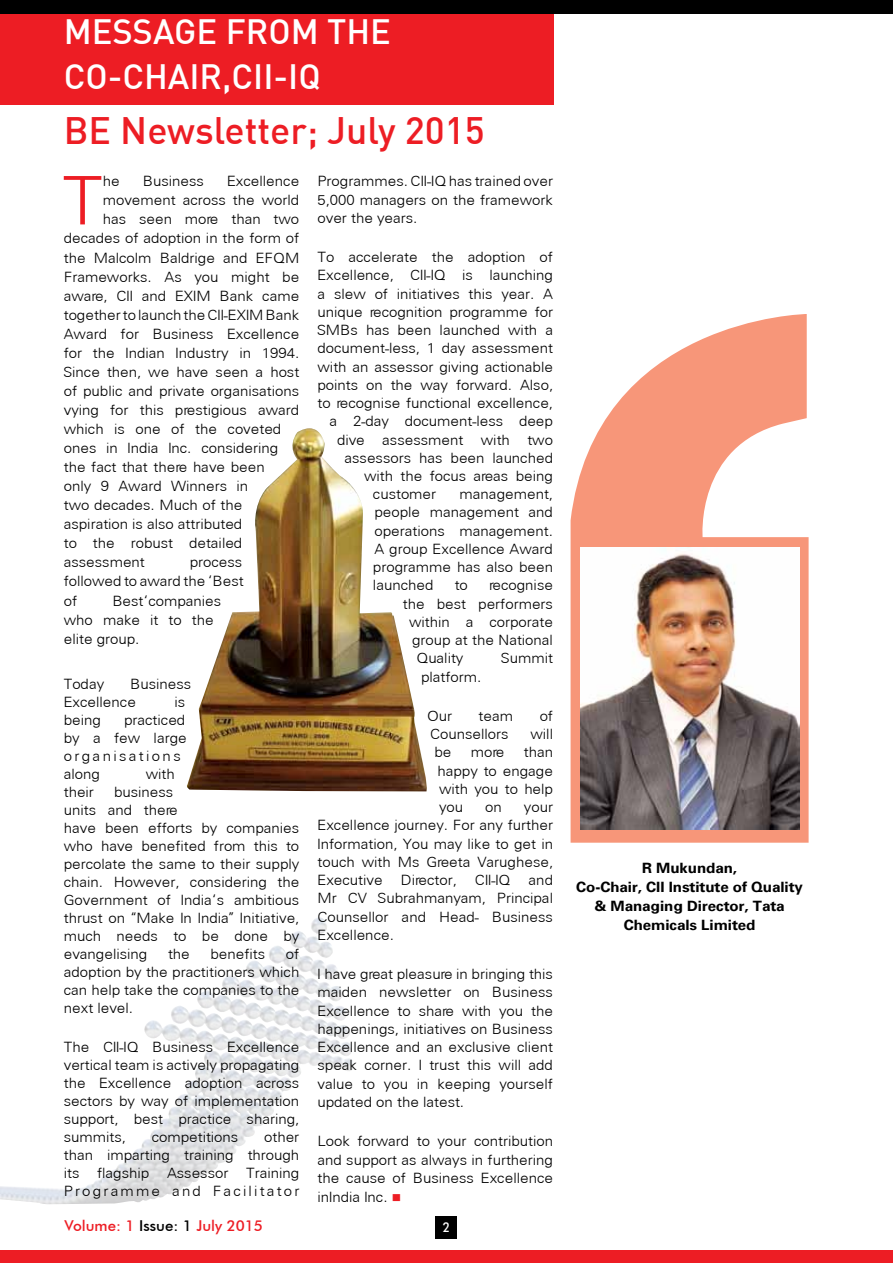
<style>
.page{position:relative;width:893px;height:1263px;background:#fff}
.page>*{position:absolute;margin:0;border:0;box-sizing:border-box;transform-origin:0 0}
.t1{font:67.05px "Light G Esans";color:#ed1d24;scale:1.05 1}
.t2{font:500 37.5px "DIN";color:#ed1d24}
.t3{font:500 34.5px/45px "DIN";color:#fff}
.t4{font:500 15px "Futura BT";color:#ed1d24}
.t5{font:14.25px/18.3px "Light G Esans";color:#000;text-align:justify;scale:1.05 1}
.t6{font:700 14.25px/19px "Reg G Esans";color:#000;text-align:center;scale:1.05 1}
.t7{font:500 13.5px "Futura BT";color:#fff;scale:.9 1}
.s1{color:#ed1d24}
.s2{color:#000}
</style>
<div class="page">
<div style="left:0;top:14px;width:554px;height:90px;background:#ed1d24"></div>
<div style="left:0;top:0;width:893px;height:14px;background:#000"></div>
<div style="left:0;top:1250px;width:893px;height:13px;background:#ed1d24"></div>
<div style="left:436px;top:1216px;width:21px;height:22px;background:#000"></div>
<svg style="left:571px;top:314px;width:238px;height:529px;fill:#f79679"></svg>
<img style="left:580px;top:547px;width:219px;height:282px">
<img style="left:0;top:922px;width:342px;height:282px">
<img style="left:187px;top:428px;width:240px;height:363px">
<h3 class="t3" style="left:64px;top:8px;width:329px">MESSAGE FROM THE<br>CO-CHAIR,CII-IQ</h3>
<h2 class="t2" style="left:64px;top:107px;width:422px">BE Newsletter; July 2015</h2>
<h1 class="t1" style="left:62px;top:158px;width:40px">T</h1>
<p class="t5" style="left:103px;top:172px;width:18px">he</p>
<p class="t5" style="left:143px;top:172px;width:60px">Business</p>
<p class="t5" style="left:227px;top:172px;width:70px">Excellence</p>
<p class="t5" style="left:103px;top:191px;width:189px">movement across the world</p>
<p class="t5" style="left:103px;top:210px;width:189px">has seen more than two</p>
<p class="t5" style="left:64px;top:229px;width:226px">decades of adoption in the form of</p>
<p class="t5" style="left:64px;top:248px;width:226px">the Malcolm Baldrige and EFQM</p>
<p class="t5" style="left:64px;top:267px;width:226px">Frameworks. As you might be</p>
<p class="t5" style="left:64px;top:286px;width:226px">aware, CII and EXIM Bank came</p>
<p class="t5" style="left:64px;top:305px;width:226px">together to launch the CII-EXIM Bank</p>
<p class="t5" style="left:64px;top:324px;width:226px">Award for Business Excellence</p>
<p class="t5" style="left:64px;top:343px;width:226px">for the Indian Industry in 1994.</p>
<p class="t5" style="left:64px;top:362px;width:226px">Since then, we have seen a host</p>
<p class="t5" style="left:64px;top:381px;width:226px">of public and private organisations</p>
<p class="t5" style="left:64px;top:400px;width:226px">vying for this prestigious award</p>
<p class="t5" style="left:64px;top:419px;width:209px">which is one of the coveted</p>
<p class="t5" style="left:64px;top:438px;width:206px">ones in India Inc. considering</p>
<p class="t5" style="left:64px;top:457px;width:193px">the fact that there have been</p>
<p class="t5" style="left:64px;top:476px;width:177px">only 9 Award Winners in</p>
<p class="t5" style="left:64px;top:495px;width:172px">two decades. Much of the</p>
<p class="t5" style="left:64px;top:514px;width:171px">aspiration is also attributed</p>
<p class="t5" style="left:64px;top:534px;width:172px">to the robust detailed</p>
<p class="t5" style="left:64px;top:553px;width:79px">assessment</p>
<p class="t5" style="left:64px;top:552px;width:173px;line-height:19px;text-indent:126px">process followed to award the ‘Best of</p>
<p class="t5" style="left:64px;top:590px;width:151px;line-height:19px;text-align:left;text-indent:49px">Best‘companies who make it to the elite group.</p>
<p class="t5" style="left:64px;top:674px;width:40px">Today</p>
<p class="t5" style="left:64px;top:674px;width:123px;text-indent:66px">Business<br>Excellence</p>
<p class="t5" style="left:175px;top:692px;width:12px">is</p>
<p class="t5" style="left:64px;top:710px;width:119px;text-align:left;text-indent:60px">practiced by a few large organisations along</p>
<p class="t5" style="left:64px;top:710px;width:37px">being</p>
<p class="t5" style="left:146px;top:764px;width:29px">with</p>
<p class="t5" style="left:64px;top:782px;width:226px;text-align:left;text-indent:50px">business<br>units and there<br>have been efforts by companies who have benefited from this to percolate the same to their supply chain. However, considering the<br>Government of India‘s ambitious thrust on “Make In India” Initiative, much needs to be done by evangelising</p>
<p class="t5" style="left:64px;top:782px;width:30px">their</p>
<p class="t5" style="left:64px;top:944px;width:226px;text-indent:222px">of adoption by the practitioners which can help take the companies to the next level.</p>
<p class="t5" style="left:64px;top:1038px;width:226px">The CII-IQ Business Excellence vertical team is actively propagating the Excellence adoption across sectors by way of implementation support, best practice sharing, summits,</p>
<p class="t5" style="left:168px;top:944px;width:22px">the</p>
<p class="t5" style="left:211px;top:944px;width:54px">benefits</p>
<p class="t5" style="left:64px;top:1128px;width:226px;text-indent:200px">other than imparting training through its flagship Assessor Training Programme and Facilitator</p>
<p class="t5" style="left:152px;top:1128px;width:84px">competitions</p>
<p class="t5" style="left:317px;top:172px;width:226px">Programmes. CII-IQ has trained over 5,000 managers on the framework over the years.</p>
<p class="t5" style="left:317px;top:247px;width:226px">To accelerate the adoption of</p>
<p class="t5" style="left:317px;top:266px;width:226px">Excellence, CII-IQ is launching</p>
<p class="t5" style="left:317px;top:284px;width:226px">a slew of initiatives this year. A</p>
<p class="t5" style="left:317px;top:302px;width:226px">unique recognition programme for</p>
<p class="t5" style="left:317px;top:320px;width:226px">SMBs has been launched with a</p>
<p class="t5" style="left:317px;top:339px;width:226px">document-less, 1 day assessment</p>
<p class="t5" style="left:317px;top:357px;width:226px">with an assessor giving actionable</p>
<p class="t5" style="left:317px;top:375px;width:226px">points on the way forward. Also,</p>
<p class="t5" style="left:317px;top:393px;width:226px">to recognise functional excellence,</p>
<p class="t5" style="left:329px;top:411px;width:214px">a 2-day document-less deep</p>
<p class="t5" style="left:337px;top:430px;width:207px">dive assessment with two</p>
<p class="t5" style="left:344px;top:448px;width:200px">assessors has been launched</p>
<p class="t5" style="left:364px;top:466px;width:181px">with the focus areas being</p>
<p class="t5" style="left:373px;top:484px;width:62px">customer</p>
<p class="t5" style="left:373px;top:484px;width:173px;text-indent:87px">management, people management and operations management.<br>A group Excellence Award programme has also been launched</p>
<p class="t5" style="left:455px;top:576px;width:14px">to</p>
<p class="t5" style="left:489px;top:576px;width:62px">recognise</p>
<p class="t5" style="left:403px;top:594px;width:144px">the best performers</p>
<p class="t5" style="left:409px;top:612px;width:139px">within a corporate</p>
<p class="t5" style="left:412px;top:630px;width:136px">group at the National</p>
<p class="t5" style="left:416px;top:648px;width:46px">Quality</p>
<p class="t5" style="left:501px;top:648px;width:51px">Summit</p>
<p class="t5" style="left:421px;top:667px;width:59px">platform.</p>
<p class="t5" style="left:427px;top:706px;width:25px">Our</p>
<p class="t5" style="left:479px;top:706px;width:34px">team</p>
<p class="t5" style="left:540px;top:706px;width:14px">of</p>
<p class="t5" style="left:430px;top:724px;width:76px">Counsellors</p>
<p class="t5" style="left:530px;top:724px;width:23px">will</p>
<p class="t5" style="left:434px;top:743px;width:18px">be</p>
<p class="t5" style="left:471px;top:743px;width:33px">more</p>
<p class="t5" style="left:437px;top:743px;width:112px;text-indent:86px">than happy to engage with you to help you</p>
<p class="t5" style="left:317px;top:797px;width:226px;text-indent:206px">your Excellence journey. For any further Information, You may like to get in touch with Ms Greeta Varughese, Executive</p>
<p class="t5" style="left:485px;top:797px;width:17px">on</p>
<p class="t5" style="left:401px;top:870px;width:55px">Director,</p>
<p class="t5" style="left:475px;top:870px;width:35px">CII-IQ</p>
<p class="t5" style="left:317px;top:870px;width:226px;text-indent:211px">and Mr CV Subrahmanyam, Principal Counsellor and Head- Business Excellence.</p>
<p class="t5" style="left:317px;top:964px;width:226px">I have great pleasure in bringing this maiden newsletter on Business Excellence to share with you the happenings, initiatives on Business Excellence and an exclusive client speak corner. I trust this will add value to you in keeping yourself updated on the latest.</p>
<p class="t5" style="left:317px;top:1131px;width:226px">Look forward to your contribution and support as always in furthering the cause of Business Excellence inIndia Inc. <span class="s1">■</span></p>
<p class="t4" style="left:65px;top:1216px;width:200px">Volume: 1 <span class="s2">Issue: 1</span> July 2015</p>
<p class="t7" style="left:443px;top:1219px;width:10px">2</p>
<p class="t6" style="left:576px;top:858px;width:217px">R Mukundan,<br>Co-Chair, CII Institute of Quality &amp; Managing Director, Tata<br>Chemicals Limited</p>
</div>
